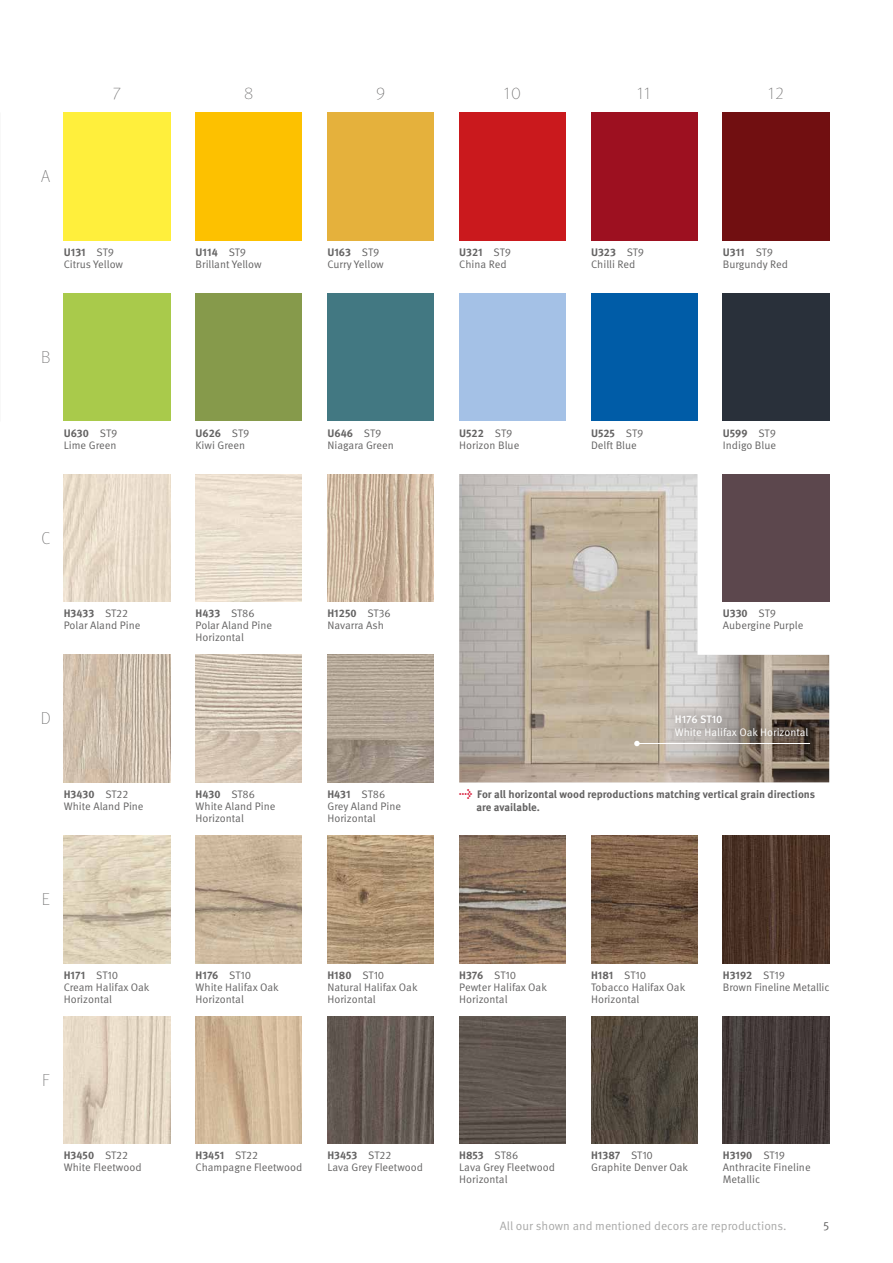
<style>
.page{position:relative;width:893px;height:1263px;background:#fff}
.page>*{position:absolute;margin:0;border:0;box-sizing:border-box;transform-origin:0 0}
.t1{font:100 17.25px "Meta Pro";color:#646363}
.t2{font:12px "Meta Pro";color:#a8a8a7}
.t3{font:12px "Meta Pro";color:#646363}
.t4{font:10.8px/12px "Meta Pro";color:#646363}
.t5{font:700 10.8px/13px "Meta Pro";color:#646363}
.t6{font:10.8px "Meta Pro";color:#fff}
.t7{font:500 10.8px "Meta Pro";color:#fff}
.s1{font-weight:700}
.s2{color:#d40c2d}
</style>
<div class="page">
<div style="left:196px;top:113px;width:106px;height:127px;background:#fdc100"></div>
<div style="left:64px;top:113px;width:106px;height:127px;background:#ffef3c"></div>
<div style="left:327px;top:113px;width:107px;height:127px;background:#e5b13c"></div>
<div style="left:723px;top:113px;width:106px;height:127px;background:#710f11"></div>
<div style="left:591px;top:113px;width:106px;height:127px;background:#9d1020"></div>
<div style="left:459px;top:113px;width:107px;height:127px;background:#ca191d"></div>
<div style="left:723px;top:293px;width:106px;height:128px;background:#29303a"></div>
<div style="left:591px;top:293px;width:106px;height:128px;background:#005ca7"></div>
<div style="left:64px;top:293px;width:106px;height:128px;background:#a9ca4b"></div>
<div style="left:196px;top:293px;width:106px;height:128px;background:#869a4b"></div>
<div style="left:327px;top:293px;width:107px;height:128px;background:#427882"></div>
<img style="left:327px;top:474px;width:107px;height:128px">
<img style="left:64px;top:655px;width:106px;height:127px">
<img style="left:64px;top:474px;width:106px;height:128px">
<img style="left:196px;top:655px;width:106px;height:127px">
<img style="left:327px;top:655px;width:107px;height:127px">
<img style="left:591px;top:1016px;width:106px;height:128px">
<img style="left:723px;top:836px;width:106px;height:127px">
<img style="left:723px;top:1016px;width:106px;height:128px">
<img style="left:64px;top:1016px;width:106px;height:128px">
<img style="left:327px;top:1016px;width:107px;height:128px">
<img style="left:196px;top:1016px;width:106px;height:128px">
<img style="left:64px;top:836px;width:106px;height:127px">
<img style="left:327px;top:836px;width:107px;height:127px">
<img style="left:196px;top:836px;width:106px;height:127px">
<img style="left:591px;top:836px;width:106px;height:127px">
<img style="left:459px;top:1016px;width:107px;height:128px">
<img style="left:459px;top:836px;width:107px;height:127px">
<img style="left:459px;top:474px;width:370px;height:308px">
<div style="left:666px;top:705px;width:154px;height:44px;background:#000;opacity:.5"></div>
<hr style="left:637px;top:743px;width:173px;height:1px;background:#fff">
<svg style="left:634px;top:741px;width:6px;height:5px"></svg>
<h1 class="t1" style="left:113px;top:81px;width:10px">7</h1>
<h1 class="t1" style="left:244px;top:81px;width:11px">8</h1>
<h1 class="t1" style="left:376px;top:81px;width:11px">9</h1>
<h1 class="t1" style="left:504px;top:81px;width:19px">10</h1>
<h1 class="t1" style="left:637px;top:81px;width:16px">11</h1>
<h1 class="t1" style="left:768px;top:81px;width:17px">12</h1>
<h1 class="t1" style="left:41px;top:164px;width:11px">A</h1>
<p class="t4" style="left:64px;top:246px;width:61px"><span class="s1">U131</span> ST9<br>Citrus Yellow</p>
<p class="t4" style="left:327px;top:246px;width:58px"><span class="s1">U163</span> ST9<br>Curry Yellow</p>
<p class="t4" style="left:723px;top:246px;width:67px"><span class="s1">U311</span> ST9<br>Burgundy Red</p>
<p class="t4" style="left:196px;top:246px;width:68px"><span class="s1">U114</span> ST9<br>Brillant Yellow</p>
<p class="t4" style="left:459px;top:246px;width:53px"><span class="s1">U321</span> ST9<br>China Red</p>
<p class="t4" style="left:591px;top:246px;width:55px"><span class="s1">U323</span> ST9<br>Chilli Red</p>
<h1 class="t1" style="left:41px;top:345px;width:11px">B</h1>
<p class="t4" style="left:64px;top:427px;width:55px"><span class="s1">U630</span> ST9<br>Lime Green</p>
<p class="t4" style="left:196px;top:427px;width:55px"><span class="s1">U626</span> ST9<br>Kiwi Green</p>
<p class="t4" style="left:327px;top:427px;width:68px"><span class="s1">U646</span> ST9<br>Niagara Green</p>
<p class="t4" style="left:459px;top:427px;width:62px"><span class="s1">U522</span> ST9<br>Horizon Blue</p>
<p class="t4" style="left:591px;top:427px;width:54px"><span class="s1">U525</span> ST9<br>Delft Blue</p>
<p class="t4" style="left:723px;top:427px;width:55px"><span class="s1">U599</span> ST9<br>Indigo Blue</p>
<h1 class="t1" style="left:41px;top:526px;width:10px">C</h1>
<p class="t4" style="left:64px;top:608px;width:78px"><span class="s1">H3433</span> ST22<br>Polar Aland Pine</p>
<p class="t4" style="left:196px;top:608px;width:78px"><span class="s1">H433</span> ST86<br>Polar Aland Pine<br>Horizontal</p>
<p class="t4" style="left:327px;top:608px;width:65px"><span class="s1">H1250</span> ST36<br>Navarra Ash</p>
<p class="t4" style="left:723px;top:608px;width:82px"><span class="s1">U330</span> ST9<br>Aubergine Purple</p>
<h1 class="t1" style="left:41px;top:707px;width:12px">D</h1>
<p class="t4" style="left:64px;top:788px;width:81px"><span class="s1">H3430</span> ST22<br>White Aland Pine</p>
<p class="t4" style="left:196px;top:788px;width:81px"><span class="s1">H430</span> ST86<br>White Aland Pine<br>Horizontal</p>
<p class="t4" style="left:327px;top:788px;width:75px"><span class="s1">H431</span> ST86<br>Grey Aland Pine<br>Horizontal</p>
<p class="t7" style="left:675px;top:712px;width:49px">H176 ST10</p>
<p class="t6" style="left:675px;top:725px;width:135px">White Halifax Oak Horizontal</p>
<p class="t5" style="left:476px;top:788px;width:340px;text-indent:-17px"><span class="s2">→</span> For all horizontal wood reproductions matching vertical grain directions are available.</p>
<h1 class="t1" style="left:42px;top:887px;width:10px">E</h1>
<p class="t4" style="left:459px;top:969px;width:89px"><span class="s1">H376</span> ST10<br>Pewter Halifax Oak<br>Horizontal</p>
<p class="t4" style="left:196px;top:969px;width:85px"><span class="s1">H176</span> ST10<br>White Halifax Oak<br>Horizontal</p>
<p class="t4" style="left:591px;top:969px;width:96px"><span class="s1">H181</span> ST10<br>Tobacco Halifax Oak<br>Horizontal</p>
<p class="t4" style="left:64px;top:969px;width:87px"><span class="s1">H171</span> ST10<br>Cream Halifax Oak<br>Horizontal</p>
<p class="t4" style="left:327px;top:969px;width:92px"><span class="s1">H180</span> ST10<br>Natural Halifax Oak<br>Horizontal</p>
<p class="t4" style="left:723px;top:969px;width:108px"><span class="s1">H3192</span> ST19<br>Brown Fineline Metallic</p>
<h1 class="t1" style="left:42px;top:1068px;width:9px">F</h1>
<p class="t4" style="left:64px;top:1150px;width:79px"><span class="s1">H3450</span> ST22<br>White Fleetwood</p>
<p class="t4" style="left:327px;top:1150px;width:97px"><span class="s1">H3453</span> ST22<br>Lava Grey Fleetwood</p>
<p class="t4" style="left:196px;top:1150px;width:108px"><span class="s1">H3451</span> ST22<br>Champagne Fleetwood</p>
<p class="t4" style="left:459px;top:1150px;width:97px"><span class="s1">H853</span> ST86<br>Lava Grey Fleetwood<br>Horizontal</p>
<p class="t4" style="left:591px;top:1150px;width:98px"><span class="s1">H1387</span> ST10<br>Graphite Denver Oak</p>
<p class="t4" style="left:723px;top:1150px;width:89px"><span class="s1">H3190</span> ST19<br>Anthracite Fineline<br>Metallic</p>
<p class="t2" style="left:500px;top:1218px;width:288px">All our shown and mentioned decors are reproductions.</p>
<p class="t3" style="left:823px;top:1218px;width:7px">5</p>
</div>
